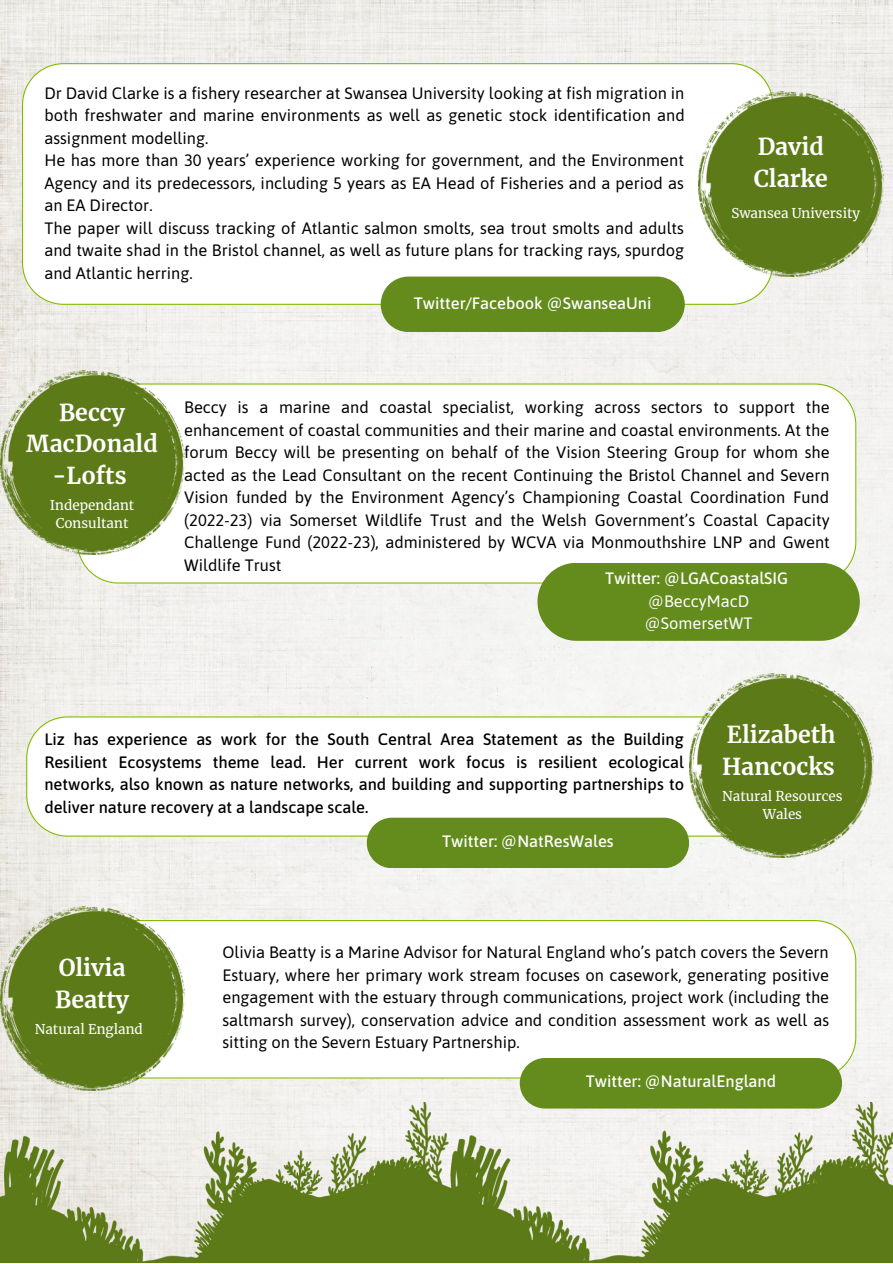
<style>
.page{position:relative;width:893px;height:1264px;background:#fff}
.page>*{position:absolute;margin:0;border:0;box-sizing:border-box;transform-origin:0 0}
.t1{font:700 23.1px/31.5px "Merriweather";color:#fff}
.t2{font:16.5px/22.5px "Asap";color:#000;text-align:justify}
.t3{font:500 16.5px/22.5px "Asap";color:#000;text-align:justify}
.t4{font:500 16.5px "Asap";color:#fff}
.t5{font:16.5px "Asap";color:#fff}
.t6{font:13.35px/17.9px "Merriweather";color:#fff;text-align:center}
</style>
<div class="page">
<img style="left:0;top:0;width:892px;height:1102px">
<svg style="left:77px;top:383px;width:779px;height:200px"></svg>
<img style="left:0;top:370px;width:184px;height:185px">
<img style="left:0;top:1102px;width:892px;height:160px">
<svg style="left:22px;top:63px;width:751px;height:242px"></svg>
<img style="left:698px;top:92px;width:185px;height:184px">
<div style="left:537px;top:563px;width:322px;height:78px;background:#648c1d;border-radius:39px"></div>
<svg style="left:26px;top:716px;width:663px;height:120px"></svg>
<img style="left:689px;top:673px;width:184px;height:184px">
<div style="left:367px;top:817px;width:322px;height:50px;background:#648c1d"></div>
<div style="left:380px;top:276px;width:304px;height:56px;background:#648c1d"></div>
<svg style="left:184px;top:920px;width:672px;height:158px"></svg>
<img style="left:0;top:906px;width:184px;height:184px">
<div style="left:519px;top:1057px;width:322px;height:51px;background:#648c1d"></div>
<p class="t2" style="left:44px;top:81px;width:641px">Dr David Clarke is a fishery researcher at Swansea University looking at fish migration in both freshwater and marine environments as well as genetic stock identification and assignment modelling.</p>
<p class="t2" style="left:44px;top:149px;width:641px">He has more than 30 years’ experience working for government, and the Environment Agency and its predecessors, including 5 years as EA Head of Fisheries and a period as an EA Director.</p>
<p class="t2" style="left:44px;top:216px;width:641px">The paper will discuss tracking of Atlantic salmon smolts, sea trout smolts and adults and twaite shad in the Bristol channel, as well as future plans for tracking rays, spurdog and Atlantic herring.</p>
<p class="t4" style="left:414px;top:294px;width:239px">Twitter/Facebook @SwanseaUni</p>
<p class="t1" style="left:753px;top:131px;width:76px">David<br>Clarke</p>
<p class="t6" style="left:731px;top:204px;width:130px">Swansea University</p>
<p class="t1" style="left:26px;top:397px;width:133px;text-align:center">Beccy<br>MacDonald -Lofts</p>
<p class="t6" style="left:50px;top:496px;width:86px">Independant<br>Consultant</p>
<p class="t2" style="left:184px;top:396px;width:647px">Beccy is a marine and coastal specialist, working across sectors to support the enhancement of coastal communities and their marine and coastal environments. At the forum Beccy will be presenting on behalf of the Vision Steering Group for whom she acted as the Lead Consultant on the recent Continuing the Bristol Channel and Severn Vision funded by the Environment Agency’s Championing Coastal Coordination Fund (2022-23) via Somerset Wildlife Trust and the Welsh Government’s Coastal Capacity Challenge Fund (2022-23), administered by WCVA via Monmouthshire LNP and Gwent Wildlife Trust</p>
<p class="t4" style="left:605px;top:568px;width:185px">Twitter: @LGACoastalSIG</p>
<p class="t5" style="left:648px;top:591px;width:102px">@BeccyMacD</p>
<p class="t5" style="left:645px;top:613px;width:109px">@SomersetWT</p>
<p class="t3" style="left:44px;top:728px;width:641px">Liz has experience as work for the South Central Area Statement as the Building Resilient Ecosystems theme lead. Her current work focus is resilient ecological networks, also known as nature networks, and building and supporting partnerships to deliver nature recovery at a landscape scale.</p>
<p class="t4" style="left:442px;top:831px;width:173px">Twitter: @NatResWales</p>
<p class="t1" style="left:728px;top:703px;width:72px;line-height:32px">Ryan<br>Smith</p>
<p class="t6" style="left:730px;top:795px;width:69px">of London</p>
<p class="t1" style="left:722px;top:719px;width:115px">Elizabeth<br>Hancocks</p>
<p class="t6" style="left:722px;top:787px;width:122px">Natural Resources<br>Wales</p>
<p class="t1" style="left:55px;top:952px;width:75px">Olivia<br>Beatty</p>
<p class="t2" style="left:222px;top:941px;width:608px">Olivia Beatty is a Marine Advisor for Natural England who’s patch covers the Severn Estuary, where her primary work stream focuses on casework, generating positive engagement with the estuary through communications, project work (including the saltmarsh survey), conservation advice and condition assessment work as well as sitting on the Severn Estuary Partnership.</p>
<p class="t6" style="left:35px;top:1020px;width:110px">Natural England</p>
<p class="t4" style="left:585px;top:1071px;width:192px">Twitter: @NaturalEngland</p>
</div>
